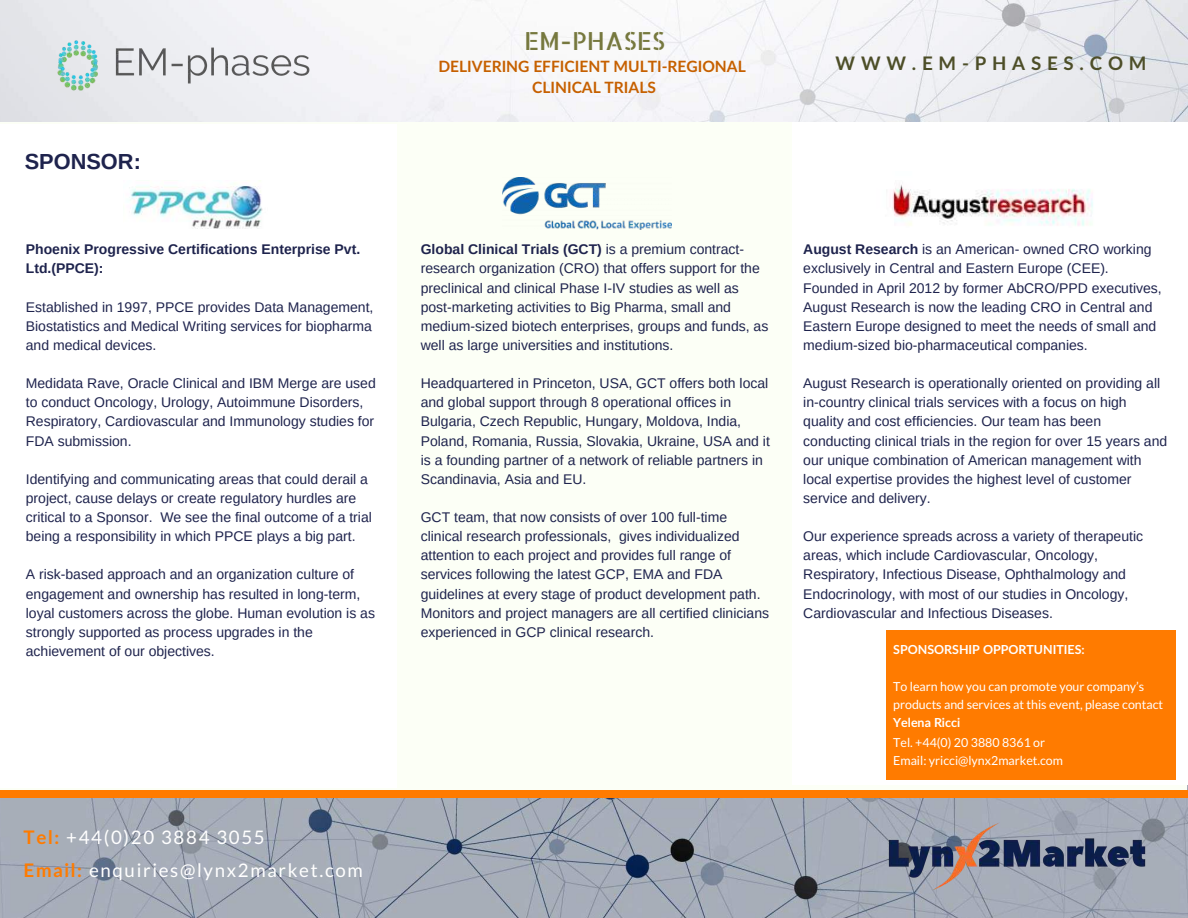
<style>
.page{position:relative;width:1188px;height:918px;background:#fff}
.page>*{position:absolute;margin:0;border:0;box-sizing:border-box;transform-origin:0 0}
.t1{font:24.9px "Allerta Stencil";color:#76783e}
.t2{font:700 21.75px "Arimo";color:#1e234d}
.t3{font:18.75px/32.7px "Lato";letter-spacing:.09em;color:#fff}
.t4{font:700 18.75px "Lato";letter-spacing:.31em;color:#4d4e28}
.t5{font:700 15.6px/21.3px "Lato";color:#c66000;text-align:center}
.t6{font:13.95px/19.2px "Arimo";color:#1e234d}
.t7{font:700 13.95px/19.2px "Arimo";color:#1e234d}
.t8{font:12.45px/18px "Lato";color:#fff}
.t9{font:700 12.45px "Lato";color:#fff}
.s1{font-weight:700;color:#ff7b00}
.s2{font-weight:700}
</style>
<div class="page">
<img style="left:0;top:0;width:1188px;height:918px">
<div style="left:0;top:123px;width:1187px;height:672px;background:#fcfff6"></div>
<img style="left:886px;top:820px;width:262px;height:72px">
<img style="left:55px;top:38px;width:257px;height:54px">
<div style="left:0;top:790px;width:31px;height:8px;background:#ff7b00"></div>
<div style="left:1159px;top:790px;width:29px;height:8px;background:#ff7b00"></div>
<div style="left:29px;top:790px;width:317px;height:8px;background:#ff7b00"></div>
<div style="left:345px;top:790px;width:317px;height:8px;background:#ff7b00"></div>
<div style="left:661px;top:790px;width:317px;height:8px;background:#ff7b00"></div>
<div style="left:977px;top:790px;width:183px;height:8px;background:#ff7b00"></div>
<div style="left:0;top:124px;width:397px;height:663px;background:#fff"></div>
<div style="left:792px;top:123px;width:396px;height:662px;background:#fff"></div>
<div style="left:887px;top:630px;width:289px;height:150px;background:#ff7b00"></div>
<img style="left:892px;top:184px;width:201px;height:42px">
<img style="left:503px;top:178px;width:169px;height:52px">
<img style="left:130px;top:180px;width:133px;height:48px">
<h2 class="t2" style="left:25px;top:149px;width:118px">SPONSOR:</h2>
<p class="t7" style="left:26px;top:240px;width:336px">Phoenix Progressive Certifications Enterprise Pvt.<br>Ltd.(PPCE):</p>
<p class="t6" style="left:26px;top:297px;width:349px;text-align:justify">Established in 1997, PPCE provides Data Management, Biostatistics and Medical Writing services for biopharma and medical devices.</p>
<p class="t6" style="left:26px;top:374px;width:351px">Medidata Rave, Oracle Clinical and IBM Merge are used to conduct Oncology, Urology, Autoimmune Disorders, Respiratory, Cardiovascular and Immunology studies for FDA submission.</p>
<p class="t6" style="left:26px;top:469px;width:348px">Identifying and communicating areas that could derail a project, cause delays or create regulatory hurdles are critical to a Sponsor. We see the final outcome of a trial being a responsibility in which PPCE plays a big part.</p>
<p class="t6" style="left:26px;top:565px;width:351px">A risk-based approach and an organization culture of engagement and ownership has resulted in long-term, loyal customers across the globe. Human evolution is as strongly supported as process upgrades in the achievement of our objectives.</p>
<h3 class="t3" style="left:24px;top:821px;width:341px"><span class="s1">Tel:</span> +44(0)20 3884 3055<br><span class="s1">Email:</span> enquiries@lynx2market.com</h3>
<h1 class="t1" style="left:524px;top:24px;width:143px">EM-PHASES</h1>
<p class="t5" style="left:438px;top:55px;width:309px">DELIVERING EFFICIENT MULTI-REGIONAL<br>CLINICAL TRIALS</p>
<h3 class="t4" style="left:836px;top:52px;width:312px">WWW.EM-PHASES.COM</h3>
<p class="t6" style="left:421px;top:240px;width:349px"><span class="s2">Global Clinical Trials (GCT)</span> is a premium contract&shy;research organization (CRO) that offers support for the preclinical and clinical Phase I-IV studies as well as post-marketing activities to Big Pharma, small and medium-sized biotech enterprises, groups and funds, as well as large universities and institutions.</p>
<p class="t6" style="left:421px;top:374px;width:351px">Headquartered in Princeton, USA, GCT offers both local and global support through 8 operational offices in Bulgaria, Czech Republic, Hungary, Moldova, India, Poland, Romania, Russia, Slovakia, Ukraine, USA and it is a founding partner of a network of reliable partners in Scandinavia, Asia and EU.</p>
<p class="t6" style="left:421px;top:508px;width:350px">GCT team, that now consists of over 100 full-time clinical research professionals, gives individualized attention to each project and provides full range of services following the latest GCP, EMA and FDA guidelines at every stage of product development path.<br>Monitors and project managers are all certified clinicians experienced in GCP clinical research.</p>
<p class="t6" style="left:803px;top:240px;width:360px"><span class="s2">August Research</span> is an American- owned CRO working exclusively in Central and Eastern Europe (CEE).<br>Founded in April 2012 by former AbCRO/PPD executives, August Research is now the leading CRO in Central and Eastern Europe designed to meet the needs of small and medium-sized bio-pharmaceutical companies.</p>
<p class="t6" style="left:803px;top:374px;width:366px">August Research is operationally oriented on providing all in-country clinical trials services with a focus on high quality and cost efficiencies. Our team has been conducting clinical trials in the region for over 15 years and our unique combination of American management with local expertise provides the highest level of customer service and delivery.</p>
<p class="t6" style="left:803px;top:527px;width:341px">Our experience spreads across a variety of therapeutic areas, which include Cardiovascular, Oncology, Respiratory, Infectious Disease, Ophthalmology and Endocrinology, with most of our studies in Oncology, Cardiovascular and Infectious Diseases.</p>
<p class="t9" style="left:893px;top:642px;width:193px">SPONSORSHIP OPPORTUNITIES:</p>
<p class="t8" style="left:893px;top:678px;width:271px">To learn how you can promote your company’s products and services at this event, please contact</p>
<p class="t9" style="left:893px;top:715px;width:69px">Yelena Ricci</p>
<p class="t8" style="left:893px;top:733px;width:171px">Tel. +44(0) 20 3880 8361 or<br>Email: yricci@lynx2market.com</p>
</div>
